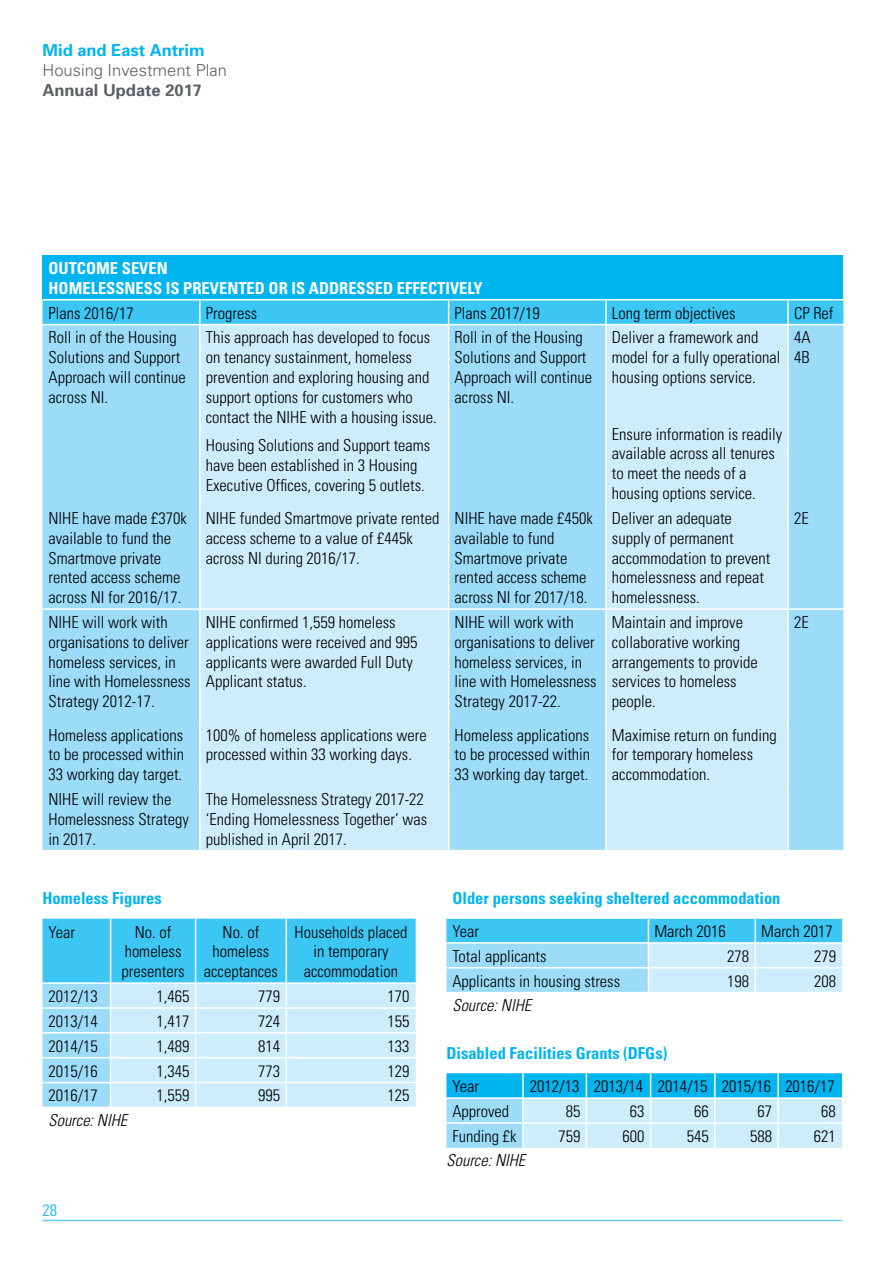
<style>
.page{position:relative;width:893px;height:1263px;background:#fff}
.page>*{position:absolute;margin:0;border:0;box-sizing:border-box;transform-origin:0 0}
.P_Body{font:300 condensed 16.5px/19.8px "Univers";color:#000}
.P_Sub_head{font:700 condensed 16.5px "Univers";color:#00b4f0}
.P_White_sub_head{font:700 condensed 16.5px/19.8px "Univers";color:#fff}
.P_Table_Source{font:italic 300 condensed 16.5px "Univers";color:#000}
.t1{font:300 16.5px "Univers";color:#5b6064}
.t2{font:700 16.5px "Univers";color:#00b4f0}
.t3{font:700 16.5px "Univers";color:#5b6064}
.t4{font:300 condensed 16.5px "Univers";color:#00b4f0}
</style>
<div class="page">
<hr style="left:43px;top:1220px;width:799px;height:1px;background:#63cdf6">
<svg style="left:446px;top:918px;width:396px;height:75px;background:#94dcf8"></svg>
<div style="left:43px;top:255px;width:800px;height:45px;background:#00b4f0"></div>
<div style="left:43px;top:325px;width:156px;height:525px;background:#9cdcf9"></div>
<div style="left:201px;top:325px;width:247px;height:525px;background:#cdecfc"></div>
<svg style="left:449px;top:325px;width:394px;height:525px;background:#a7dff9"></svg>
<div style="left:607px;top:505px;width:180px;height:345px;background:#cdecfc"></div>
<hr style="left:43px;top:299px;width:157px;height:1px;background:#fff">
<hr style="left:200px;top:299px;width:249px;height:1px;background:#fff">
<hr style="left:449px;top:299px;width:157px;height:1px;background:#fff">
<svg style="left:43px;top:300px;width:800px;height:25px;background:#48c9f4"></svg>
<hr style="left:606px;top:299px;width:182px;height:1px;background:#fff">
<hr style="left:605px;top:300px;width:2px;height:24px;background:#fff">
<hr style="left:788px;top:299px;width:55px;height:1px;background:#fff">
<hr style="left:787px;top:300px;width:2px;height:24px;background:#fff">
<hr style="left:605px;top:325px;width:2px;height:180px;background:#fff">
<hr style="left:787px;top:325px;width:2px;height:180px;background:#fff">
<hr style="left:605px;top:505px;width:2px;height:103px;background:#fff">
<hr style="left:787px;top:505px;width:2px;height:103px;background:#fff">
<hr style="left:605px;top:610px;width:2px;height:112px;background:#fff">
<hr style="left:787px;top:610px;width:2px;height:112px;background:#fff">
<hr style="left:605px;top:722px;width:2px;height:64px;background:#fff">
<hr style="left:787px;top:722px;width:2px;height:64px;background:#fff">
<hr style="left:605px;top:786px;width:2px;height:64px;background:#fff">
<hr style="left:787px;top:786px;width:2px;height:64px;background:#fff">
<hr style="left:43px;top:608px;width:157px;height:2px;background:#fff">
<hr style="left:200px;top:608px;width:249px;height:2px;background:#fff">
<hr style="left:449px;top:608px;width:157px;height:2px;background:#fff">
<hr style="left:606px;top:608px;width:182px;height:2px;background:#fff">
<hr style="left:788px;top:608px;width:55px;height:2px;background:#fff">
<svg style="left:43px;top:919px;width:373px;height:188px;background:#99def9"></svg>
<svg style="left:446px;top:1073px;width:396px;height:75px;background:#88d9f7"></svg>
<hr style="left:715px;top:1122px;width:63px;height:2px;background:#fff">
<hr style="left:714px;top:1124px;width:2px;height:24px;background:#fff">
<hr style="left:778px;top:1122px;width:64px;height:2px;background:#fff">
<hr style="left:777px;top:1124px;width:2px;height:24px;background:#fff">
<p class="t2" style="left:43px;top:40px;width:164px">Mid and East Antrim</p>
<p class="t1" style="left:43px;top:60px;width:186px">Housing Investment Plan</p>
<p class="t3" style="left:43px;top:79px;width:161px">Annual Update 2017</p>
<p class="P_White_sub_head" style="left:49px;top:258px;width:436px">OUTCOME SEVEN<br>HOMELESSNESS IS PREVENTED OR IS ADDRESSED EFFECTIVELY</p>
<p class="P_Body" style="left:49px;top:303px;width:87px">Plans 2016/17</p>
<p class="P_Body" style="left:206px;top:303px;width:53px">Progress</p>
<p class="P_Body" style="left:455px;top:303px;width:87px">Plans 2017/19</p>
<p class="P_Body" style="left:612px;top:303px;width:125px">Long term objectives</p>
<p class="P_Body" style="left:794px;top:303px;width:41px">CP Ref</p>
<p class="P_Body" style="left:49px;top:327px;width:139px">Roll in of the Housing<br>Solutions and Support<br>Approach will continue across NI.</p>
<p class="P_Body" style="left:206px;top:327px;width:232px">This approach has developed to focus on tenancy sustainment, homeless prevention and exploring housing and support options for customers who contact the NIHE with a housing issue.</p>
<p class="P_Body" style="left:206px;top:435px;width:226px">Housing Solutions and Support teams have been established in 3 Housing<br>Executive Offices, covering 5 outlets.</p>
<p class="P_Body" style="left:455px;top:327px;width:139px">Roll in of the Housing<br>Solutions and Support<br>Approach will continue across NI.</p>
<p class="P_Body" style="left:612px;top:327px;width:170px">Deliver a framework and model for a fully operational housing options service.</p>
<p class="P_Body" style="left:612px;top:424px;width:172px">Ensure information is readily available across all tenures to meet the needs of a housing options service.</p>
<p class="P_Body" style="left:794px;top:327px;width:18px">4A<br>4B</p>
<p class="P_Body" style="left:49px;top:508px;width:140px">NIHE have made £370k available to fund the<br>Smartmove private rented access scheme across NI for 2016/17.</p>
<p class="P_Body" style="left:206px;top:508px;width:235px">NIHE funded Smartmove private rented access scheme to a value of £445k across NI during 2016/17.</p>
<p class="P_Body" style="left:455px;top:508px;width:140px">NIHE have made £450k available to fund<br>Smartmove private rented access scheme across NI for 2017/18.</p>
<p class="P_Body" style="left:612px;top:508px;width:160px">Deliver an adequate supply of permanent accommodation to prevent homelessness and repeat homelessness.</p>
<p class="P_Body" style="left:794px;top:508px;width:16px">2E</p>
<p class="P_Body" style="left:49px;top:612px;width:144px">NIHE will work with organisations to deliver homeless services, in line with Homelessness<br>Strategy 2012-17.</p>
<p class="P_Body" style="left:206px;top:612px;width:213px">NIHE confirmed 1,559 homeless applications were received and 995 applicants were awarded Full Duty<br>Applicant status.</p>
<p class="P_Body" style="left:455px;top:612px;width:144px">NIHE will work with organisations to deliver homeless services, in line with Homelessness<br>Strategy 2017-22.</p>
<p class="P_Body" style="left:612px;top:612px;width:147px">Maintain and improve collaborative working arrangements to provide services to homeless people.</p>
<p class="P_Body" style="left:794px;top:612px;width:16px">2E</p>
<p class="P_Body" style="left:49px;top:725px;width:137px;text-align:justify">Homeless applications to be processed within 33 working day target.</p>
<p class="P_Body" style="left:206px;top:725px;width:222px">100% of homeless applications were processed within 33 working days.</p>
<p class="P_Body" style="left:455px;top:725px;width:137px;text-align:justify">Homeless applications to be processed within 33 working day target.</p>
<p class="P_Body" style="left:612px;top:725px;width:166px">Maximise return on funding for temporary homeless accommodation.</p>
<p class="P_Body" style="left:49px;top:789px;width:142px">NIHE will review the<br>Homelessness Strategy in 2017.</p>
<p class="P_Body" style="left:206px;top:789px;width:223px">The Homelessness Strategy 2017-22 ‘Ending Homelessness Together’ was published in April 2017.</p>
<p class="P_Sub_head" style="left:43px;top:888px;width:121px">Homeless Figures</p>
<p class="P_Body" style="left:49px;top:921px;width:28px">Year</p>
<p class="P_Body" style="left:121px;top:921px;width:65px;text-align:center">No. of homeless presenters</p>
<p class="P_Body" style="left:204px;top:921px;width:76px;text-align:center">No. of homeless acceptances</p>
<p class="P_Body" style="left:295px;top:921px;width:114px;text-align:center">Households placed in temporary accommodation</p>
<p class="P_Body" style="left:49px;top:986px;width:51px">2012/13</p>
<p class="P_Body" style="left:157px;top:986px;width:34px">1,465</p>
<p class="P_Body" style="left:258px;top:986px;width:23px">779</p>
<p class="P_Body" style="left:388px;top:986px;width:23px">170</p>
<p class="P_Body" style="left:48px;top:1011px;width:51px">2013/14</p>
<p class="P_Body" style="left:157px;top:1011px;width:34px">1,417</p>
<p class="P_Body" style="left:258px;top:1011px;width:23px">724</p>
<p class="P_Body" style="left:388px;top:1011px;width:23px">155</p>
<p class="P_Body" style="left:48px;top:1036px;width:51px">2014/15</p>
<p class="P_Body" style="left:157px;top:1036px;width:34px">1,489</p>
<p class="P_Body" style="left:258px;top:1036px;width:23px">814</p>
<p class="P_Body" style="left:388px;top:1036px;width:23px">133</p>
<p class="P_Body" style="left:48px;top:1060px;width:51px">2015/16</p>
<p class="P_Body" style="left:157px;top:1060px;width:34px">1,345</p>
<p class="P_Body" style="left:258px;top:1060px;width:23px">773</p>
<p class="P_Body" style="left:388px;top:1060px;width:23px">129</p>
<p class="P_Body" style="left:48px;top:1085px;width:51px">2016/17</p>
<p class="P_Body" style="left:157px;top:1085px;width:34px">1,559</p>
<p class="P_Body" style="left:258px;top:1085px;width:23px">995</p>
<p class="P_Body" style="left:388px;top:1085px;width:23px">125</p>
<p class="P_Table_Source" style="left:48px;top:1110px;width:80px">Source: NIHE</p>
<p class="t4" style="left:43px;top:1200px;width:16px">28</p>
<p class="P_Sub_head" style="left:452px;top:888px;width:330px">Older persons seeking sheltered accommodation</p>
<p class="P_Body" style="left:452px;top:921px;width:28px">Year</p>
<p class="P_Body" style="left:654px;top:921px;width:73px">March 2016</p>
<p class="P_Body" style="left:761px;top:921px;width:73px">March 2017</p>
<p class="P_Body" style="left:452px;top:946px;width:96px">Total applicants</p>
<p class="P_Body" style="left:727px;top:946px;width:23px">278</p>
<p class="P_Body" style="left:814px;top:946px;width:23px">279</p>
<p class="P_Body" style="left:452px;top:971px;width:169px">Applicants in housing stress</p>
<p class="P_Body" style="left:727px;top:971px;width:23px">198</p>
<p class="P_Body" style="left:814px;top:971px;width:23px">208</p>
<p class="P_Table_Source" style="left:452px;top:996px;width:80px">Source: NIHE</p>
<p class="P_Sub_head" style="left:446px;top:1043px;width:222px">Disabled Facilities Grants (DFGs)</p>
<p class="P_Body" style="left:452px;top:1076px;width:28px">Year</p>
<p class="P_Body" style="left:530px;top:1076px;width:51px">2012/13</p>
<p class="P_Body" style="left:594px;top:1076px;width:51px">2013/14</p>
<p class="P_Body" style="left:658px;top:1076px;width:51px">2014/15</p>
<p class="P_Body" style="left:722px;top:1076px;width:51px">2015/16</p>
<p class="P_Body" style="left:785px;top:1076px;width:51px">2016/17</p>
<p class="P_Body" style="left:452px;top:1101px;width:58px">Approved</p>
<p class="P_Body" style="left:566px;top:1101px;width:16px">85</p>
<p class="P_Body" style="left:630px;top:1101px;width:16px">63</p>
<p class="P_Body" style="left:694px;top:1101px;width:16px">66</p>
<p class="P_Body" style="left:757px;top:1101px;width:16px">67</p>
<p class="P_Body" style="left:821px;top:1101px;width:16px">68</p>
<p class="P_Body" style="left:452px;top:1126px;width:66px">Funding £k</p>
<p class="P_Body" style="left:558px;top:1126px;width:23px">759</p>
<p class="P_Body" style="left:623px;top:1126px;width:23px">600</p>
<p class="P_Body" style="left:687px;top:1126px;width:23px">545</p>
<p class="P_Body" style="left:750px;top:1126px;width:23px">588</p>
<p class="P_Body" style="left:814px;top:1126px;width:23px">621</p>
<p class="P_Table_Source" style="left:446px;top:1150px;width:80px">Source: NIHE</p>
</div>
